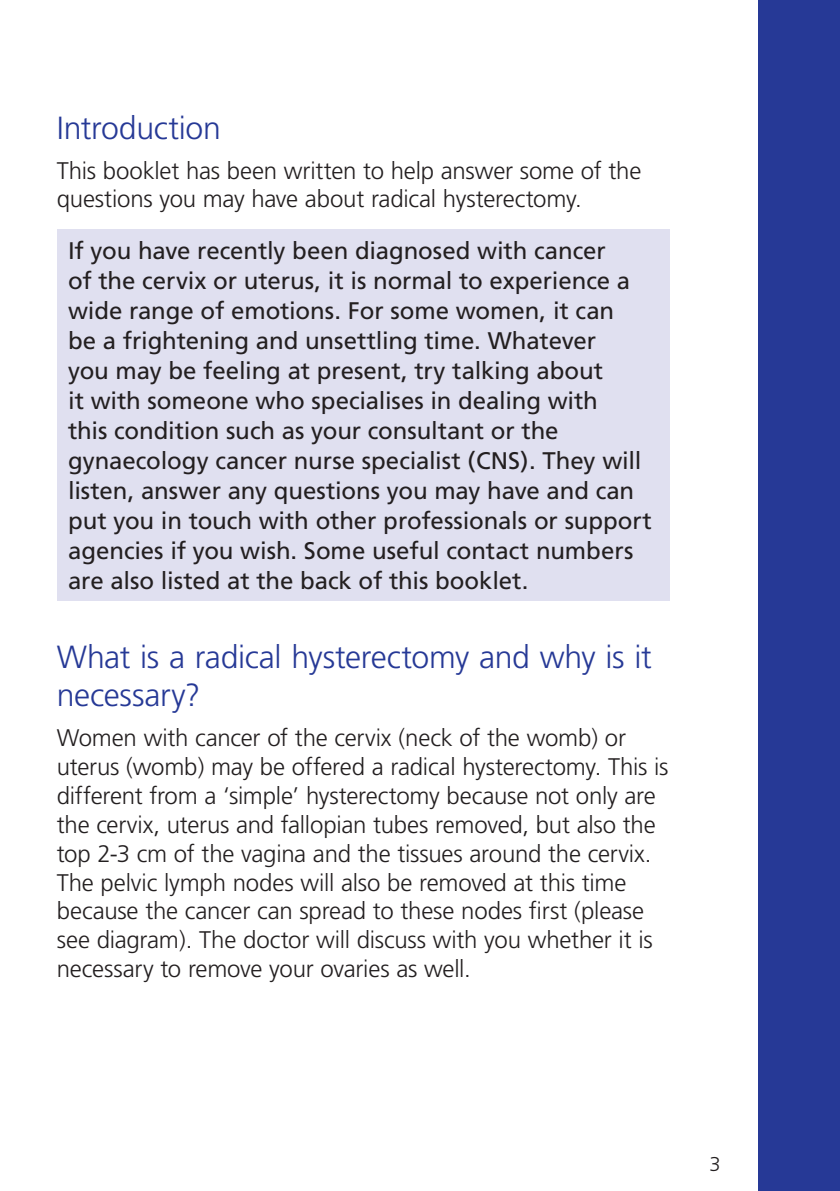
<style>
.page{position:relative;width:840px;height:1191px;background:#fff}
.page>*{position:absolute;margin:0;border:0;box-sizing:border-box;transform-origin:0 0}
.HEADING{font:300 32px/38.6px "Frutiger";letter-spacing:-.01em;color:#263996}
.BODY{font:300 24px/28.8px "Frutiger";letter-spacing:-.01em;color:#231f20}
.BODY-2{font:24px/30px "Frutiger";letter-spacing:-.005em;color:#231f20}
.t1{font:300 20px "Frutiger";color:#231f20}
</style>
<div class="page">
<div style="left:758px;top:0;width:81px;height:1191px;background:#263996"></div>
<div style="left:57px;top:229px;width:612px;height:372px;background:#e0e0f0"></div>
<p class="HEADING" style="left:57px;top:108px;width:166px">Introduction</p>
<p class="BODY" style="left:57px;top:156px;width:586px">This booklet has been written to help answer some of the questions you may have about radical hysterectomy.</p>
<p class="BODY-2" style="left:68px;top:236px;width:585px">If you have recently been diagnosed with cancer<br>of the cervix or uterus, it is normal to experience a wide range of emotions. For some women, it can<br>be a frightening and unsettling time. Whatever<br>you may be feeling at present, try talking about<br>it with someone who specialises in dealing with<br>this condition such as your consultant or the gynaecology cancer nurse specialist (CNS). They will listen, answer any questions you may have and can put you in touch with other professionals or support agencies if you wish. Some useful contact numbers are also listed at the back of this booklet.</p>
<p class="HEADING" style="left:57px;top:637px;width:596px">What is a radical hysterectomy and why is it necessary?</p>
<p class="BODY" style="left:57px;top:723px;width:613px">Women with cancer of the cervix (neck of the womb) or uterus (womb) may be offered a radical hysterectomy. This is different from a ‘simple’ hysterectomy because not only are the cervix, uterus and fallopian tubes removed, but also the top 2-3 cm of the vagina and the tissues around the cervix.<br>The pelvic lymph nodes will also be removed at this time because the cancer can spread to these nodes first (please see diagram). The doctor will discuss with you whether it is necessary to remove your ovaries as well.</p>
<p class="t1" style="left:709px;top:1152px;width:13px">3</p>
</div>
